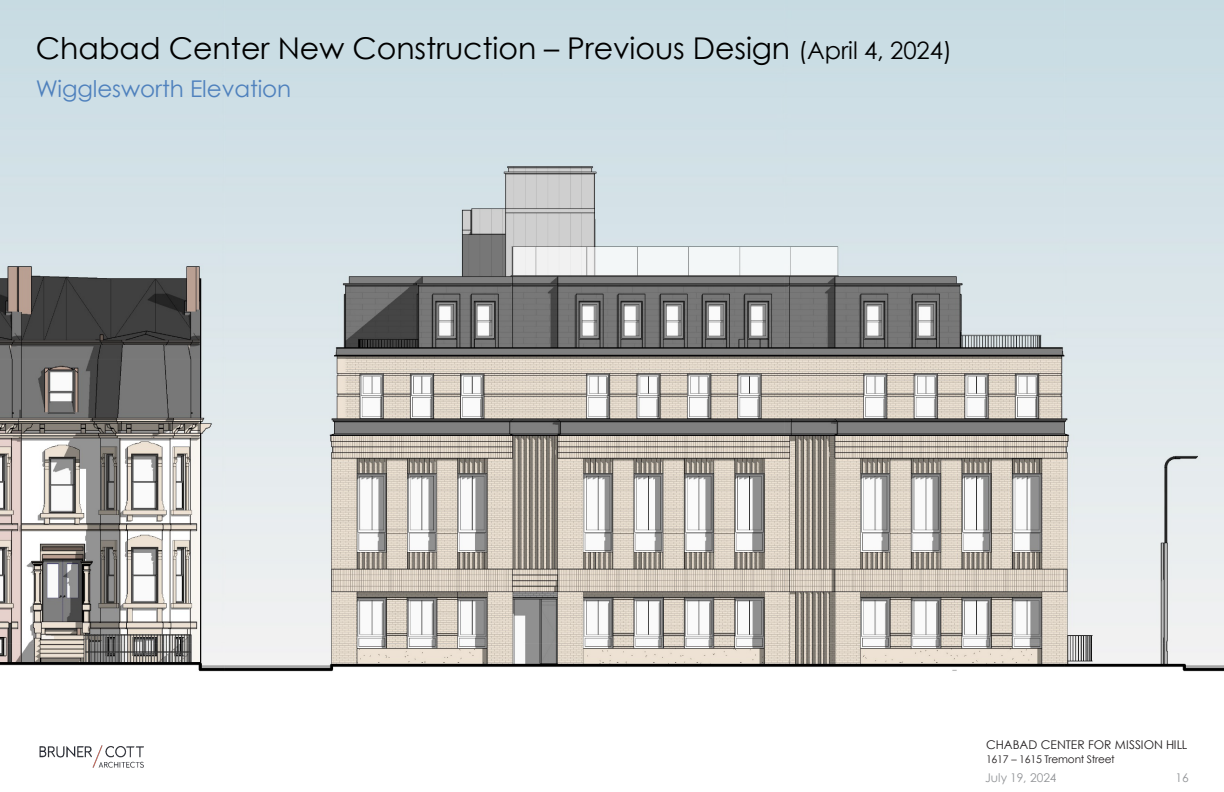
<style>
.page{position:relative;width:1224px;height:792px;background:#fff}
.page>*{position:absolute;margin:0;border:0;box-sizing:border-box;transform-origin:0 0}
.t1{font:30px "Century Gothic";letter-spacing:-.005em;color:#000}
.t2{font:23px "Century Gothic";letter-spacing:-.005em;color:#4f81bd}
.t3{font:12px "Century Gothic";color:#231f20}
.t4{font:12px "Century Gothic";letter-spacing:-.005em;color:#939598}
.t5{font:10.6px "Century Gothic";letter-spacing:-.02em;color:#231f20}
.s1{font-size:24px}
</style>
<div class="page">
<img style="left:39px;top:745px;width:105px;height:23px">
<img style="left:0;top:0;width:1224px;height:672px">
<p class="t1" style="left:36px;top:27px;width:917px">Chabad Center New Construction – Previous Design <span class="s1">(April 4, 2024)</span></p>
<p class="t2" style="left:36px;top:73px;width:257px">Wigglesworth Elevation</p>
<p class="t3" style="left:986px;top:736px;width:203px">CHABAD CENTER FOR MISSION HILL</p>
<p class="t5" style="left:986px;top:752px;width:130px">1617 – 1615 Tremont Street</p>
<p class="t4" style="left:1175px;top:769px;width:15px">16</p>
<p class="t4" style="left:985px;top:769px;width:73px">July 19, 2024</p>
</div>
